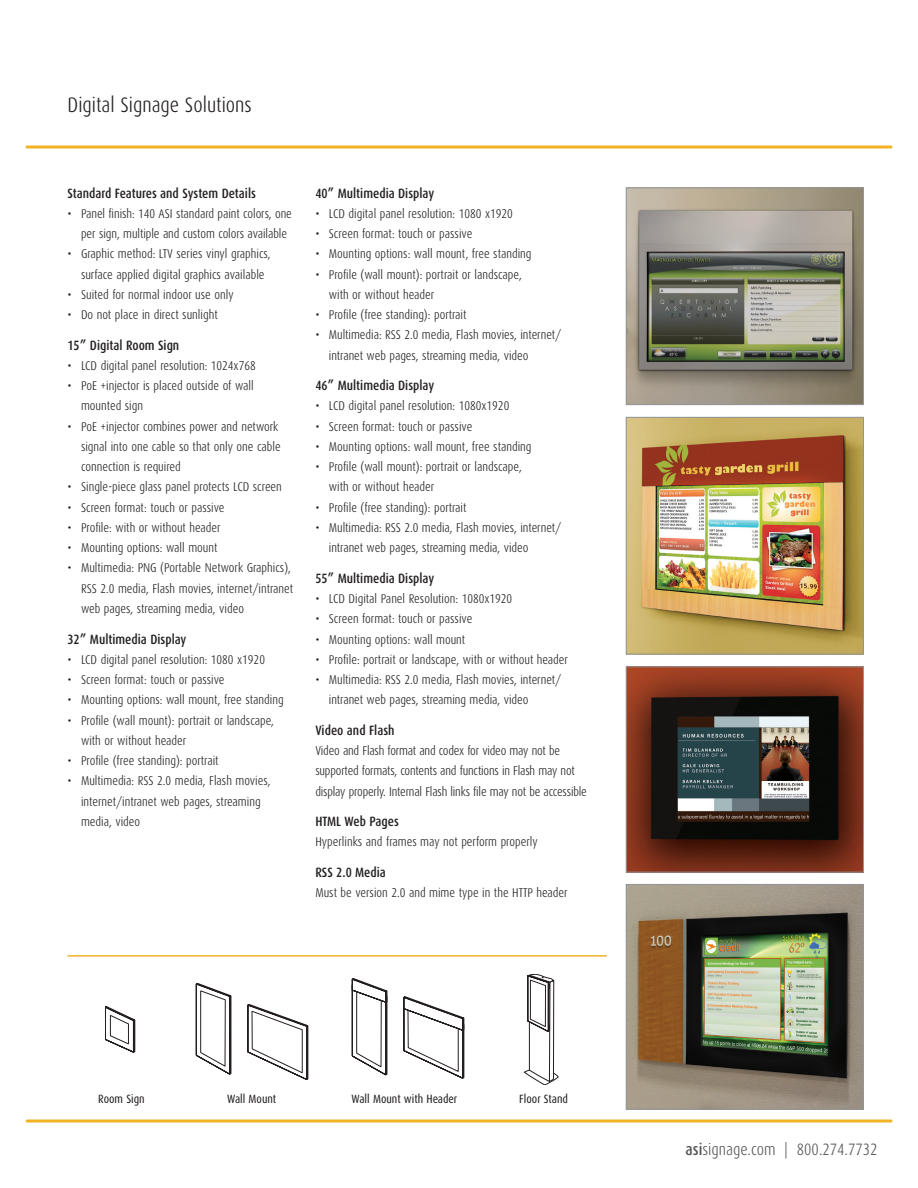
<style>
.page{position:relative;width:918px;height:1188px;background:#fff}
.page>*{position:absolute;margin:0;border:0;box-sizing:border-box;transform-origin:0 0}
.t1{font:300 21px "Dax Condensed";color:#231f20}
.t2{font:300 16.5px "Dax Condensed";color:#57585a}
.MOD_Bullet_Title_sm{font:500 13.5px "Dax Condensed";color:#231f20}
.MOD_Bullet_Title_sm-2{font:300 12.75px/20.2px "Dax Condensed";color:#231f20}
.MOD_CS_Product_Famil{font:12px "Dax Condensed";color:#231f20}
.s1{font-weight:500}
</style>
<div class="page">
<img style="left:628px;top:419px;width:234px;height:234px">
<div style="left:626px;top:417px;width:238px;height:238px;border:1px solid #939598"></div>
<hr style="left:68px;top:955px;width:539px;height:2px;background:#f3b124">
<img style="left:628px;top:886px;width:234px;height:222px">
<div style="left:626px;top:884px;width:238px;height:226px;border:1px solid #939598"></div>
<img style="left:628px;top:668px;width:234px;height:203px">
<div style="left:626px;top:666px;width:238px;height:207px;border:1px solid #939598"></div>
<img style="left:628px;top:189px;width:234px;height:214px">
<div style="left:626px;top:187px;width:238px;height:218px;border:1px solid #939598"></div>
<svg style="left:105px;top:1006px;width:30px;height:46px"></svg>
<svg style="left:524px;top:974px;width:34px;height:111px"></svg>
<svg style="left:352px;top:979px;width:112px;height:99px"></svg>
<svg style="left:196px;top:983px;width:112px;height:97px"></svg>
<hr style="left:27px;top:146px;width:864px;height:2px;background:#f3b124">
<hr style="left:27px;top:1119px;width:864px;height:3px;background:#f3b124">
<p class="t1" style="left:68px;top:93px;width:186px">Digital Signage Solutions</p>
<p class="MOD_Bullet_Title_sm" style="left:68px;top:186px;width:190px">Standard Features and System Details</p>
<p class="MOD_Bullet_Title_sm-2" style="left:81px;top:204px;width:212px;text-indent:-14px">• Panel finish: 140 ASI standard paint colors, one per sign, multiple and custom colors available</p>
<p class="MOD_Bullet_Title_sm-2" style="left:68px;top:244px;width:205px;text-align:center">• Graphic method: LTV series vinyl graphics, surface applied digital graphics available</p>
<p class="MOD_Bullet_Title_sm-2" style="left:68px;top:285px;width:168px">• Suited for normal indoor use only</p>
<p class="MOD_Bullet_Title_sm-2" style="left:68px;top:305px;width:152px">• Do not place in direct sunlight</p>
<p class="MOD_Bullet_Title_sm" style="left:68px;top:338px;width:113px">15” Digital Room Sign</p>
<p class="MOD_Bullet_Title_sm-2" style="left:68px;top:356px;width:190px">• LCD digital panel resolution: 1024x768</p>
<p class="MOD_Bullet_Title_sm-2" style="left:81px;top:376px;width:174px;text-indent:-14px">• PoE +injector is placed outside of wall mounted sign</p>
<p class="MOD_Bullet_Title_sm-2" style="left:81px;top:416px;width:201px;text-indent:-14px">• PoE +injector combines power and network signal into one cable so that only one cable connection is required</p>
<p class="MOD_Bullet_Title_sm-2" style="left:68px;top:477px;width:216px">• Single-piece glass panel protects LCD screen</p>
<p class="MOD_Bullet_Title_sm-2" style="left:68px;top:497px;width:159px">• Screen format: touch or passive</p>
<p class="MOD_Bullet_Title_sm-2" style="left:68px;top:518px;width:155px">• Profile: with or without header</p>
<p class="MOD_Bullet_Title_sm-2" style="left:68px;top:538px;width:151px">• Mounting options: wall mount</p>
<p class="MOD_Bullet_Title_sm-2" style="left:81px;top:558px;width:214px;text-indent:-14px">• Multimedia: PNG (Portable Network Graphics),<br>RSS 2.0 media, Flash movies, internet/intranet web pages, streaming media, video</p>
<p class="MOD_Bullet_Title_sm" style="left:68px;top:631px;width:120px">32” Multimedia Display</p>
<p class="MOD_Bullet_Title_sm-2" style="left:68px;top:649px;width:199px">• LCD digital panel resolution: 1080 x1920</p>
<p class="MOD_Bullet_Title_sm-2" style="left:68px;top:670px;width:159px">• Screen format: touch or passive</p>
<p class="MOD_Bullet_Title_sm-2" style="left:68px;top:690px;width:218px">• Mounting options: wall mount, free standing</p>
<p class="MOD_Bullet_Title_sm-2" style="left:81px;top:710px;width:195px;text-indent:-14px">• Profile (wall mount): portrait or landscape, with or without header</p>
<p class="MOD_Bullet_Title_sm-2" style="left:68px;top:751px;width:153px">• Profile (free standing): portrait</p>
<p class="MOD_Bullet_Title_sm-2" style="left:81px;top:771px;width:191px;text-indent:-14px">• Multimedia: RSS 2.0 media, Flash movies, internet/intranet web pages, streaming media, video</p>
<p class="MOD_Bullet_Title_sm" style="left:315px;top:186px;width:120px">40” Multimedia Display</p>
<p class="MOD_Bullet_Title_sm-2" style="left:315px;top:204px;width:199px">• LCD digital panel resolution: 1080 x1920</p>
<p class="MOD_Bullet_Title_sm-2" style="left:315px;top:224px;width:159px">• Screen format: touch or passive</p>
<p class="MOD_Bullet_Title_sm-2" style="left:315px;top:244px;width:218px">• Mounting options: wall mount, free standing</p>
<p class="MOD_Bullet_Title_sm-2" style="left:329px;top:264px;width:195px;text-indent:-14px">• Profile (wall mount): portrait or landscape, with or without header</p>
<p class="MOD_Bullet_Title_sm-2" style="left:315px;top:305px;width:153px">• Profile (free standing): portrait</p>
<p class="MOD_Bullet_Title_sm-2" style="left:329px;top:325px;width:234px;text-indent:-14px">• Multimedia: RSS 2.0 media, Flash movies, internet/ intranet web pages, streaming media, video</p>
<p class="MOD_Bullet_Title_sm" style="left:315px;top:378px;width:120px">46” Multimedia Display</p>
<p class="MOD_Bullet_Title_sm-2" style="left:315px;top:396px;width:196px">• LCD digital panel resolution: 1080x1920</p>
<p class="MOD_Bullet_Title_sm-2" style="left:315px;top:416px;width:159px">• Screen format: touch or passive</p>
<p class="MOD_Bullet_Title_sm-2" style="left:315px;top:437px;width:218px">• Mounting options: wall mount, free standing</p>
<p class="MOD_Bullet_Title_sm-2" style="left:329px;top:457px;width:195px;text-indent:-14px">• Profile (wall mount): portrait or landscape, with or without header</p>
<p class="MOD_Bullet_Title_sm-2" style="left:315px;top:497px;width:153px">• Profile (free standing): portrait</p>
<p class="MOD_Bullet_Title_sm-2" style="left:329px;top:518px;width:234px;text-indent:-14px">• Multimedia: RSS 2.0 media, Flash movies, internet/ intranet web pages, streaming media, video</p>
<p class="MOD_Bullet_Title_sm" style="left:315px;top:571px;width:120px">55” Multimedia Display</p>
<p class="MOD_Bullet_Title_sm-2" style="left:315px;top:589px;width:198px">• LCD Digital Panel Resolution: 1080x1920</p>
<p class="MOD_Bullet_Title_sm-2" style="left:315px;top:609px;width:159px">• Screen format: touch or passive</p>
<p class="MOD_Bullet_Title_sm-2" style="left:315px;top:629px;width:151px">• Mounting options: wall mount</p>
<p class="MOD_Bullet_Title_sm-2" style="left:315px;top:649px;width:254px">• Profile: portrait or landscape, with or without header</p>
<p class="MOD_Bullet_Title_sm-2" style="left:329px;top:670px;width:234px;text-indent:-14px">• Multimedia: RSS 2.0 media, Flash movies, internet/ intranet web pages, streaming media, video</p>
<p class="MOD_Bullet_Title_sm" style="left:315px;top:723px;width:81px">Video and Flash</p>
<p class="MOD_Bullet_Title_sm-2" style="left:315px;top:741px;width:273px">Video and Flash format and codex for video may not be supported formats, contents and functions in Flash may not display properly. Internal Flash links file may not be accessible</p>
<p class="MOD_Bullet_Title_sm" style="left:315px;top:814px;width:85px">HTML Web Pages</p>
<p class="MOD_Bullet_Title_sm-2" style="left:315px;top:832px;width:224px">Hyperlinks and frames may not perform properly</p>
<p class="MOD_Bullet_Title_sm" style="left:315px;top:865px;width:72px">RSS 2.0 Media</p>
<p class="MOD_Bullet_Title_sm-2" style="left:315px;top:883px;width:254px">Must be version 2.0 and mime type in the HTTP header</p>
<p class="MOD_CS_Product_Famil" style="left:98px;top:1093px;width:48px">Room Sign</p>
<p class="MOD_CS_Product_Famil" style="left:227px;top:1093px;width:51px">Wall Mount</p>
<p class="MOD_CS_Product_Famil" style="left:352px;top:1093px;width:107px">Wall Mount with Header</p>
<p class="MOD_CS_Product_Famil" style="left:519px;top:1093px;width:50px">Floor Stand</p>
<p class="t2" style="left:686px;top:1140px;width:193px"><span class="s1">asi</span>signage.com | 800.274.7732</p>
</div>
